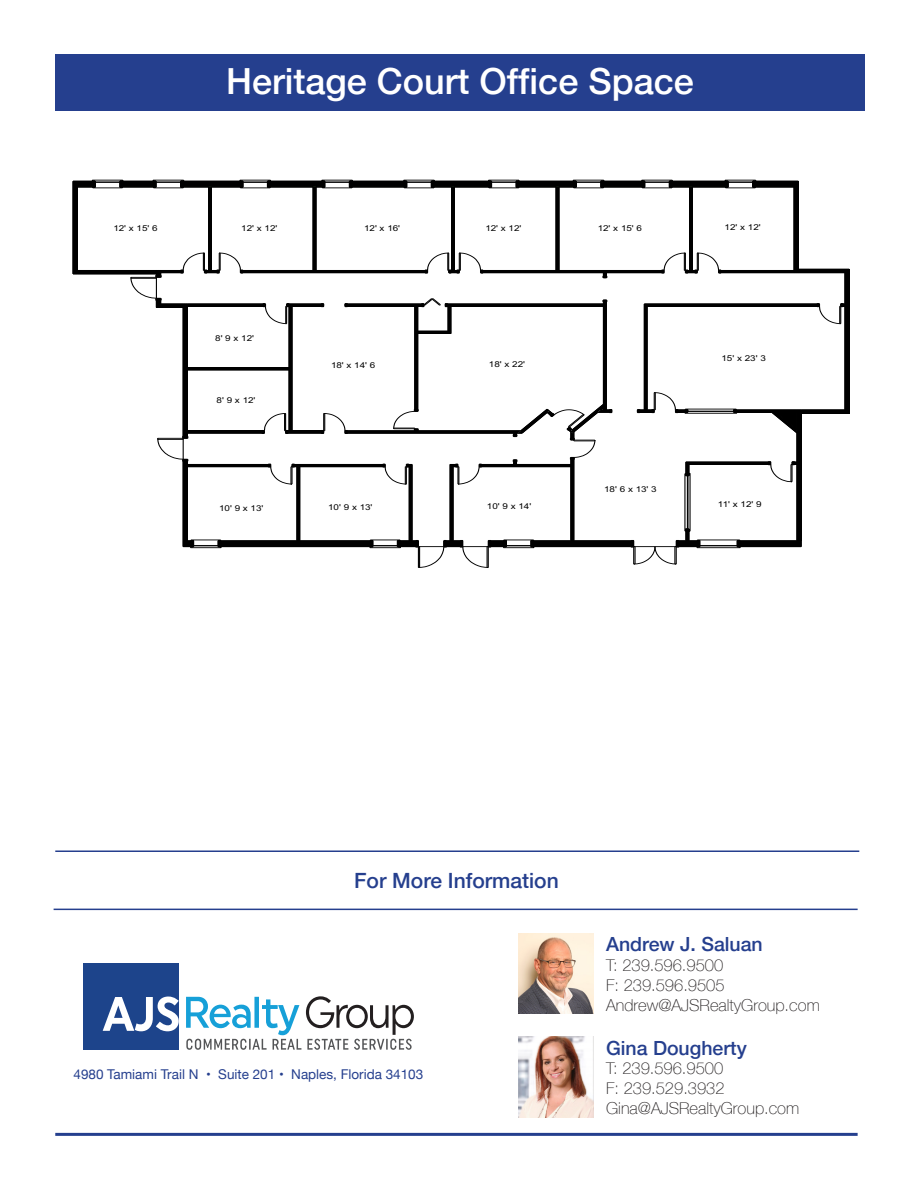
<style>
.page{position:relative;width:918px;height:1188px;background:#fff}
.page>*{position:absolute;margin:0;border:0;box-sizing:border-box;transform-origin:0 0}
.t1{font:500 36px "Helvetica Neue LT";color:#fff}
.t2{font:500 21px "Helvetica Neue LT";color:#253f8e}
.t3{font:500 19.5px "Helvetica Neue LT";color:#253f8e}
.t4{font:100 16.5px "Helvetica Neue LT";color:#231f20}
.t5{font:13.5px "Helvetica Neue";color:#253f8e}
.t6{font:8.1px "Arial";color:#000;scale:1.22 1}
</style>
<div class="page">
<div style="left:120px;top:181px;width:36px;height:6px;background:#000"></div>
<div style="left:181px;top:181px;width:62px;height:6px;background:#000"></div>
<div style="left:268px;top:181px;width:56px;height:6px;background:#000"></div>
<div style="left:350px;top:181px;width:56px;height:6px;background:#000"></div>
<div style="left:432px;top:181px;width:59px;height:6px;background:#000"></div>
<div style="left:516px;top:181px;width:60px;height:6px;background:#000"></div>
<div style="left:601px;top:181px;width:43px;height:6px;background:#000"></div>
<div style="left:670px;top:181px;width:58px;height:6px;background:#000"></div>
<div style="left:753px;top:181px;width:45px;height:6px;background:#000"></div>
<hr style="left:183px;top:460px;width:4px;height:81px;background:#000">
<hr style="left:183px;top:304px;width:4px;height:134px;background:#000">
<div style="left:738px;top:541px;width:63px;height:6px;background:#000"></div>
<div style="left:531px;top:541px;width:102px;height:6px;background:#000"></div>
<div style="left:219px;top:541px;width:153px;height:6px;background:#000"></div>
<hr style="left:797px;top:410px;width:4px;height:131px;background:#000">
<hr style="left:801px;top:410px;width:44px;height:3px;background:#000">
<hr style="left:845px;top:269px;width:4px;height:144px;background:#000">
<hr style="left:798px;top:269px;width:47px;height:4px;background:#000">
<hr style="left:794px;top:187px;width:4px;height:86px;background:#000">
<hr style="left:292px;top:464px;width:93px;height:3px;background:#000">
<hr style="left:187px;top:464px;width:83px;height:3px;background:#000">
<hr style="left:187px;top:431px;width:77px;height:2px;background:#000">
<hr style="left:286px;top:431px;width:37px;height:2px;background:#000">
<hr style="left:297px;top:467px;width:3px;height:74px;background:#000">
<hr style="left:689px;top:462px;width:81px;height:2px;background:#000">
<hr style="left:734px;top:410px;width:63px;height:2px;background:#000">
<hr style="left:187px;top:304px;width:78px;height:2px;background:#000">
<hr style="left:287px;top:304px;width:36px;height:2px;background:#000">
<hr style="left:345px;top:304px;width:79px;height:2px;background:#000">
<hr style="left:446px;top:304px;width:157px;height:2px;background:#000">
<hr style="left:289px;top:306px;width:3px;height:125px;background:#000">
<hr style="left:187px;top:368px;width:102px;height:2px;background:#000">
<hr style="left:415px;top:306px;width:3px;height:105px;background:#000">
<hr style="left:603px;top:300px;width:3px;height:110px;background:#000">
<hr style="left:719px;top:270px;width:75px;height:3px;background:#000">
<hr style="left:481px;top:270px;width:183px;height:3px;background:#000">
<hr style="left:241px;top:270px;width:186px;height:3px;background:#000">
<hr style="left:647px;top:304px;width:172px;height:2px;background:#000">
<hr style="left:644px;top:304px;width:3px;height:106px;background:#000">
<hr style="left:690px;top:187px;width:2px;height:83px;background:#000">
<hr style="left:556px;top:187px;width:3px;height:83px;background:#000">
<hr style="left:452px;top:187px;width:2px;height:83px;background:#000">
<hr style="left:313px;top:187px;width:3px;height:83px;background:#000">
<hr style="left:209px;top:187px;width:2px;height:83px;background:#000">
<hr style="left:73px;top:187px;width:4px;height:87px;background:#000">
<hr style="left:77px;top:270px;width:79px;height:4px;background:#000">
<hr style="left:120px;top:187px;width:36px;height:1px;background:#000">
<hr style="left:211px;top:187px;width:32px;height:1px;background:#000">
<hr style="left:268px;top:187px;width:45px;height:1px;background:#000">
<hr style="left:350px;top:187px;width:56px;height:1px;background:#000">
<hr style="left:454px;top:187px;width:37px;height:1px;background:#000">
<hr style="left:516px;top:187px;width:40px;height:1px;background:#000">
<hr style="left:601px;top:187px;width:43px;height:1px;background:#000">
<hr style="left:692px;top:187px;width:36px;height:1px;background:#000">
<hr style="left:753px;top:187px;width:41px;height:1px;background:#000">
<hr style="left:187px;top:467px;width:1px;height:74px;background:#000">
<hr style="left:187px;top:370px;width:1px;height:61px;background:#000">
<hr style="left:187px;top:306px;width:1px;height:62px;background:#000">
<hr style="left:801px;top:413px;width:1px;height:134px;background:#000">
<hr style="left:801px;top:413px;width:44px;height:1px;background:#000">
<hr style="left:849px;top:269px;width:1px;height:144px;background:#000">
<hr style="left:798px;top:187px;width:1px;height:82px;background:#000">
<hr style="left:187px;top:433px;width:77px;height:1px;background:#000">
<hr style="left:286px;top:433px;width:37px;height:1px;background:#000">
<hr style="left:689px;top:464px;width:81px;height:1px;background:#000">
<hr style="left:734px;top:412px;width:38px;height:1px;background:#000">
<hr style="left:187px;top:306px;width:78px;height:1px;background:#000">
<hr style="left:292px;top:306px;width:31px;height:1px;background:#000">
<hr style="left:345px;top:306px;width:70px;height:1px;background:#000">
<hr style="left:451px;top:306px;width:152px;height:1px;background:#000">
<hr style="left:292px;top:306px;width:1px;height:125px;background:#000">
<hr style="left:187px;top:367px;width:102px;height:1px;background:#000">
<hr style="left:187px;top:370px;width:102px;height:1px;background:#000">
<hr style="left:606px;top:300px;width:1px;height:110px;background:#000">
<hr style="left:647px;top:306px;width:172px;height:1px;background:#000">
<hr style="left:647px;top:306px;width:1px;height:104px;background:#000">
<hr style="left:692px;top:187px;width:1px;height:83px;background:#000">
<hr style="left:689px;top:187px;width:1px;height:83px;background:#000">
<hr style="left:559px;top:187px;width:1px;height:83px;background:#000">
<hr style="left:454px;top:187px;width:1px;height:83px;background:#000">
<hr style="left:451px;top:187px;width:1px;height:83px;background:#000">
<hr style="left:316px;top:187px;width:1px;height:83px;background:#000">
<hr style="left:211px;top:187px;width:1px;height:83px;background:#000">
<hr style="left:208px;top:187px;width:1px;height:83px;background:#000">
<hr style="left:77px;top:187px;width:1px;height:83px;background:#000">
<hr style="left:73px;top:274px;width:83px;height:1px;background:#000">
<hr style="left:93px;top:188px;width:30px;height:1px;background:#000">
<svg style="left:73px;top:180px;width:51px;height:8px"></svg>
<svg style="left:153px;top:180px;width:56px;height:9px"></svg>
<hr style="left:240px;top:188px;width:30px;height:1px;background:#000">
<svg style="left:240px;top:180px;width:31px;height:8px"></svg>
<hr style="left:322px;top:188px;width:30px;height:1px;background:#000">
<svg style="left:316px;top:180px;width:37px;height:8px"></svg>
<hr style="left:404px;top:188px;width:30px;height:1px;background:#000">
<svg style="left:404px;top:180px;width:48px;height:8px"></svg>
<hr style="left:489px;top:188px;width:30px;height:1px;background:#000">
<svg style="left:488px;top:180px;width:32px;height:8px"></svg>
<svg style="left:559px;top:180px;width:46px;height:9px"></svg>
<hr style="left:642px;top:188px;width:30px;height:1px;background:#000">
<svg style="left:642px;top:180px;width:48px;height:8px"></svg>
<svg style="left:725px;top:180px;width:31px;height:9px"></svg>
<svg style="left:157px;top:433px;width:32px;height:31px"></svg>
<svg style="left:183px;top:540px;width:39px;height:8px"></svg>
<svg style="left:268px;top:464px;width:29px;height:21px"></svg>
<svg style="left:262px;top:413px;width:27px;height:21px"></svg>
<svg style="left:631px;top:462px;width:110px;height:103px"></svg>
<svg style="left:768px;top:412px;width:29px;height:70px"></svg>
<svg style="left:637px;top:392px;width:100px;height:21px"></svg>
<svg style="left:263px;top:303px;width:27px;height:21px"></svg>
<svg style="left:417px;top:298px;width:35px;height:36px"></svg>
<svg style="left:603px;top:273px;width:4px;height:6px"></svg>
<svg style="left:321px;top:404px;width:292px;height:164px"></svg>
<svg style="left:661px;top:253px;width:61px;height:21px"></svg>
<svg style="left:425px;top:253px;width:59px;height:21px"></svg>
<svg style="left:131px;top:253px;width:113px;height:55px"></svg>
<svg style="left:817px;top:303px;width:28px;height:21px"></svg>
<svg style="left:186px;top:996px;width:228px;height:54px"></svg>
<div style="left:83px;top:963px;width:95px;height:87px;background:#1d448b"></div>
<svg style="left:103px;top:997px;width:76px;height:34px"></svg>
<div style="left:55px;top:54px;width:810px;height:57px;background:#253f8e"></div>
<hr style="left:55px;top:1133px;width:803px;height:3px;background:#253f8e">
<hr style="left:55px;top:850px;width:804px;height:2px;background:#253f8e">
<hr style="left:54px;top:909px;width:804px;height:1px;background:#253f8e">
<img style="left:519px;top:1037px;width:74px;height:80px">
<img style="left:519px;top:933px;width:74px;height:81px">
<p class="t1" style="left:226px;top:60px;width:469px">Heritage Court Office Space</p>
<p class="t6" style="left:113px;top:225px;width:38px">12' x 15' 6</p>
<p class="t6" style="left:241px;top:225px;width:31px">12' x 12'</p>
<p class="t6" style="left:364px;top:225px;width:31px">12' x 16'</p>
<p class="t6" style="left:485px;top:225px;width:31px">12' x 12'</p>
<p class="t6" style="left:598px;top:225px;width:38px">12' x 15' 6</p>
<p class="t6" style="left:725px;top:224px;width:31px">12' x 12'</p>
<p class="t6" style="left:215px;top:335px;width:33px">8' 9 x 12'</p>
<p class="t6" style="left:217px;top:397px;width:33px">8' 9 x 12'</p>
<p class="t6" style="left:331px;top:363px;width:38px">18' x 14' 6</p>
<p class="t6" style="left:489px;top:361px;width:31px">18' x 22'</p>
<p class="t6" style="left:219px;top:505px;width:38px">10' 9 x 13'</p>
<p class="t6" style="left:328px;top:504px;width:38px">10' 9 x 13'</p>
<p class="t6" style="left:487px;top:503px;width:38px">10' 9 x 14'</p>
<p class="t6" style="left:604px;top:486px;width:45px">18' 6 x 13' 3</p>
<p class="t6" style="left:722px;top:355px;width:38px">15' x 23' 3</p>
<p class="t6" style="left:718px;top:501px;width:37px">11' x 12' 9</p>
<p class="t2" style="left:354px;top:868px;width:206px">For More Information</p>
<p class="t5" style="left:74px;top:1064px;width:351px">4980 Tamiami Trail N • Suite 201 • Naples, Florida 34103</p>
<p class="t3" style="left:606px;top:933px;width:158px">Andrew J. Saluan</p>
<p class="t4" style="left:606px;top:956px;width:119px">T: 239.596.9500</p>
<p class="t4" style="left:606px;top:976px;width:120px">F: 239.596.9505</p>
<p class="t4" style="left:606px;top:996px;width:215px">Andrew@AJSRealtyGroup.com</p>
<p class="t3" style="left:606px;top:1036px;width:142px">Gina Dougherty</p>
<p class="t4" style="left:606px;top:1059px;width:119px">T: 239.596.9500</p>
<p class="t4" style="left:606px;top:1079px;width:120px">F: 239.529.3932</p>
<p class="t4" style="left:606px;top:1099px;width:195px">Gina@AJSRealtyGroup.com</p>
</div>
